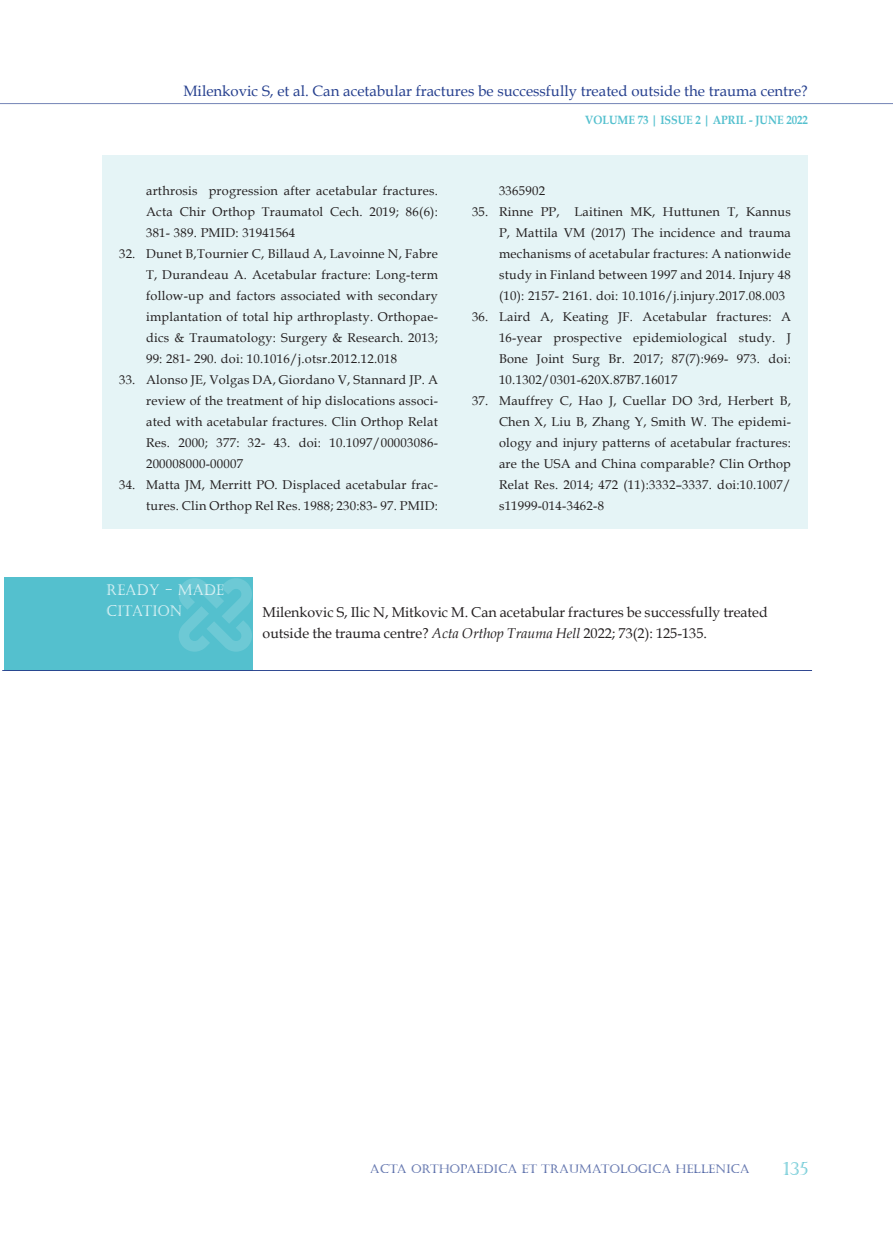
<style>
.page{position:relative;width:893px;height:1234px;background:#fff}
.page>*{position:absolute;margin:0;border:0;box-sizing:border-box;transform-origin:0 0}
.t1{font:18px "Castellar";color:#54c0ce}
.t2{font:15px "Book Antiqua";color:#253f8e}
.t3{font:15px "Castellar";color:#fff;scale:.93 1}
.TEXT_new{font:14.25px/21px "Book Antiqua";color:#231f20}
.t4{font:12.75px/21px "Book Antiqua";letter-spacing:.02em;color:#231f20;text-align:justify}
.t5{font:12px "Castellar";color:#253f8e}
.t6{font:700 12px "Book Antiqua";color:#54c0ce;scale:.9 1}
.s1{font-style:italic}
</style>
<div class="page">
<hr style="left:0;top:103px;width:893px;height:3px;background:#231f20;opacity:.75">
<div style="left:102px;top:155px;width:706px;height:373px;background:#e5f4f6"></div>
<div style="left:4px;top:576px;width:249px;height:94px;background:#54c0ce"></div>
<svg style="left:177px;top:576px;width:76px;height:75px"></svg>
<hr style="left:2px;top:668px;width:813px;height:3px;background:#231f20;opacity:.75">
<p class="t2" style="left:183px;top:81px;width:626px">Milenkovic S, et al. Can acetabular fractures be successfully treated outside the trauma centre?</p>
<p class="t4" style="left:146px;top:180px;width:293px">arthrosis progression after acetabular fractures.<br>Acta Chir Orthop Traumatol Cech. 2019; 86(6):<br>381- 389. PMID: 31941564</p>
<p class="t4" style="left:146px;top:243px;width:293px;text-indent:-27px">32. Dunet B,Tournier C, Billaud A, Lavoinne N, Fabre T, Durandeau A. Acetabular fracture: Long-term follow-up and factors associated with secondary implantation of total hip arthroplasty. Orthopae&shy;dics &amp; Traumatology: Surgery &amp; Research. 2013; 99: 281- 290. doi: 10.1016/j.otsr.2012.12.018</p>
<p class="t4" style="left:146px;top:369px;width:293px;text-indent:-27px">33. Alonso JE, Volgas DA, Giordano V, Stannard JP. A review of the treatment of hip dislocations associ&shy;ated with acetabular fractures. Clin Orthop Relat Res. 2000; 377: 32- 43. doi: 10.1097/00003086- 200008000-00007</p>
<p class="t4" style="left:119px;top:474px;width:320px;text-align:right">34. Matta JM, Merritt PO. Displaced acetabular frac&shy;tures. Clin Orthop Rel Res. 1988; 230:83- 97. PMID:</p>
<p class="t6" style="left:585px;top:111px;width:249px">VOLUME 73 | ISSUE 2 | APRIL - JUNE 2022</p>
<p class="t4" style="left:499px;top:180px;width:48px">3365902</p>
<p class="t4" style="left:499px;top:201px;width:293px;text-indent:-27px">35. Rinne PP, Laitinen MK, Huttunen T, Kannus P, Mattila VM (2017) The incidence and trauma mechanisms of acetabular fractures: A nationwide study in Finland between 1997 and 2014. Injury 48 (10): 2157- 2161. doi: 10.1016/j.injury.2017.08.003</p>
<p class="t4" style="left:499px;top:306px;width:293px;text-indent:-27px">36. Laird A, Keating JF. Acetabular fractures: A 16-year prospective epidemiological study. J Bone Joint Surg Br. 2017; 87(7):969- 973. doi:<br>10.1302/0301-620X.87B7.16017</p>
<p class="t4" style="left:499px;top:390px;width:293px;text-indent:-27px">37. Mauffrey C, Hao J, Cuellar DO 3rd, Herbert B, Chen X, Liu B, Zhang Y, Smith W. The epidemi&shy;ology and injury patterns of acetabular fractures: are the USA and China comparable? Clin Orthop Relat Res. 2014; 472 (11):3332–3337. doi:10.1007/ s11999-014-3462-8</p>
<p class="t3" style="left:106px;top:581px;width:128px">READY - MADE</p>
<p class="t3" style="left:106px;top:602px;width:83px">CITATION</p>
<p class="TEXT_new" style="left:263px;top:601px;width:507px">Milenkovic S, Ilic N, Mitkovic M. Can acetabular fractures be successfully treated outside the trauma centre? <span class="s1">Acta Orthop Trauma Hell</span> 2022; 73(2): 125-135.</p>
<p class="t5" style="left:370px;top:1161px;width:381px">ACTA ORTHOPAEDICA ET TRAUMATOLOGICA HELLENICA</p>
<h1 class="t1" style="left:783px;top:1157px;width:27px">135</h1>
</div>
